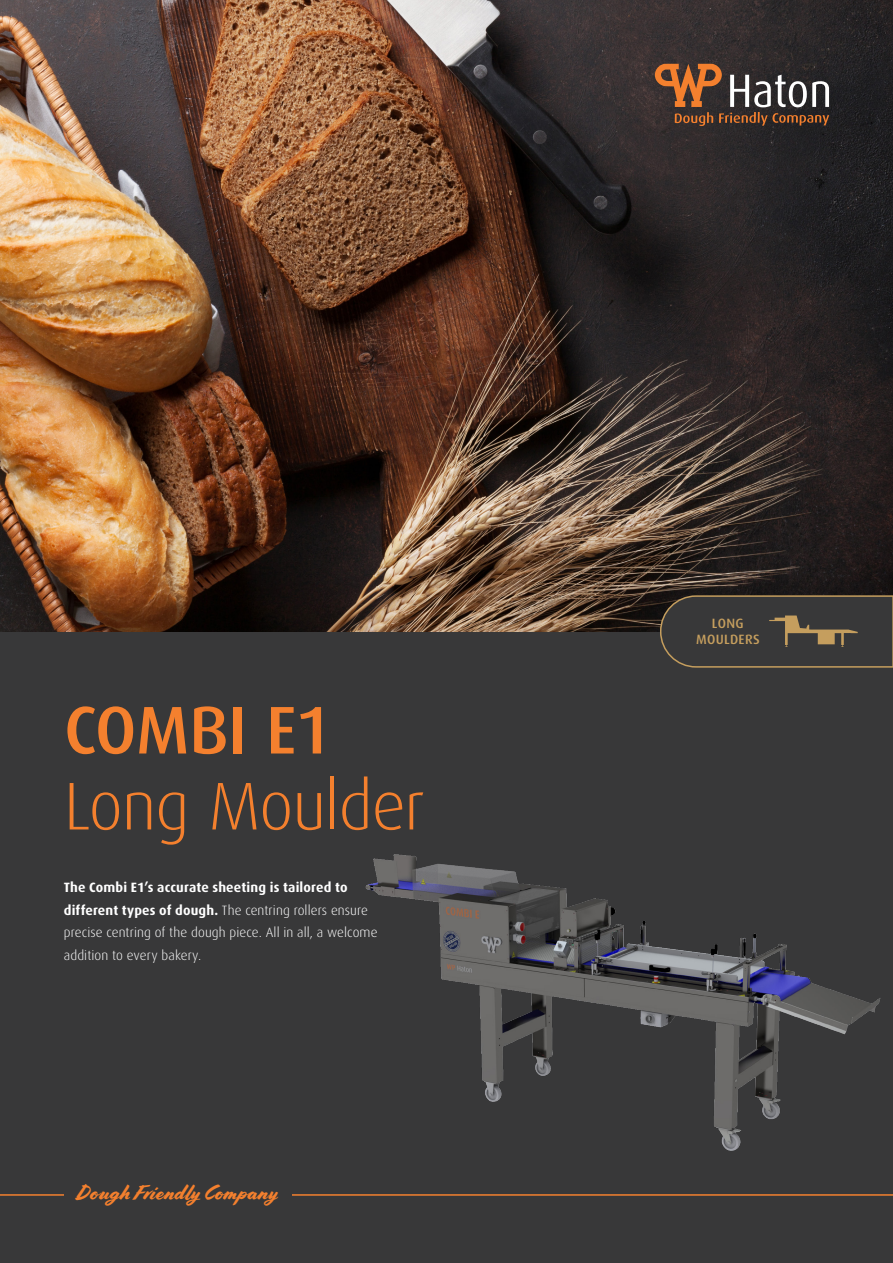
<style>
.page{position:relative;width:893px;height:1263px;background:#383839}
.page>*{position:absolute;margin:0;border:0;box-sizing:border-box;transform-origin:0 0}
.Headline_Titelseite{font:300 67.5px "Dax Pro";letter-spacing:-.02em;color:#f4802e}
.Headline_Titelseite-2{font:500 67.5px "Dax Pro";letter-spacing:-.005em;color:#f4802e}
.t1{font:21px "Cortado";letter-spacing:.025em;color:#f4802e}
.Copy_Weiss{font:300 13.5px/22.5px "Dax Pro";letter-spacing:.005em;color:#fff}
.t2{font:500 13.5px/16.2px "Dax Pro";letter-spacing:.025em;color:#c59e5e;text-align:center}
.s1{font-weight:700}
</style>
<div class="page">
<img style="left:0;top:0;width:893px;height:631px">
<hr style="left:0;top:1194px;width:893px;height:2px;background:#f4802e">
<svg style="left:655px;top:64px;width:174px;height:62px"></svg>
<div style="left:64px;top:1177px;width:227px;height:29px;background:#383839"></div>
<svg style="left:660px;top:595px;width:233px;height:73px"></svg>
<img style="left:357px;top:854px;width:526px;height:342px">
<p class="Headline_Titelseite-2" style="left:64px;top:687px;width:269px">COMBI E1</p>
<p class="Headline_Titelseite" style="left:64px;top:764px;width:363px">Long Moulder</p>
<p class="Copy_Weiss" style="left:64px;top:876px;width:315px"><span class="s1">The Combi E1’s accurate sheeting is tailored to different types of dough.</span> The centring rollers ensure precise centring of the dough piece. All in all, a welcome addition to every bakery.</p>
<p class="t1" style="left:77px;top:1180px;width:203px">Dough Friendly Company</p>
<p class="t2" style="left:696px;top:615px;width:65px">LONG<br>MOULDERS</p>
</div>
